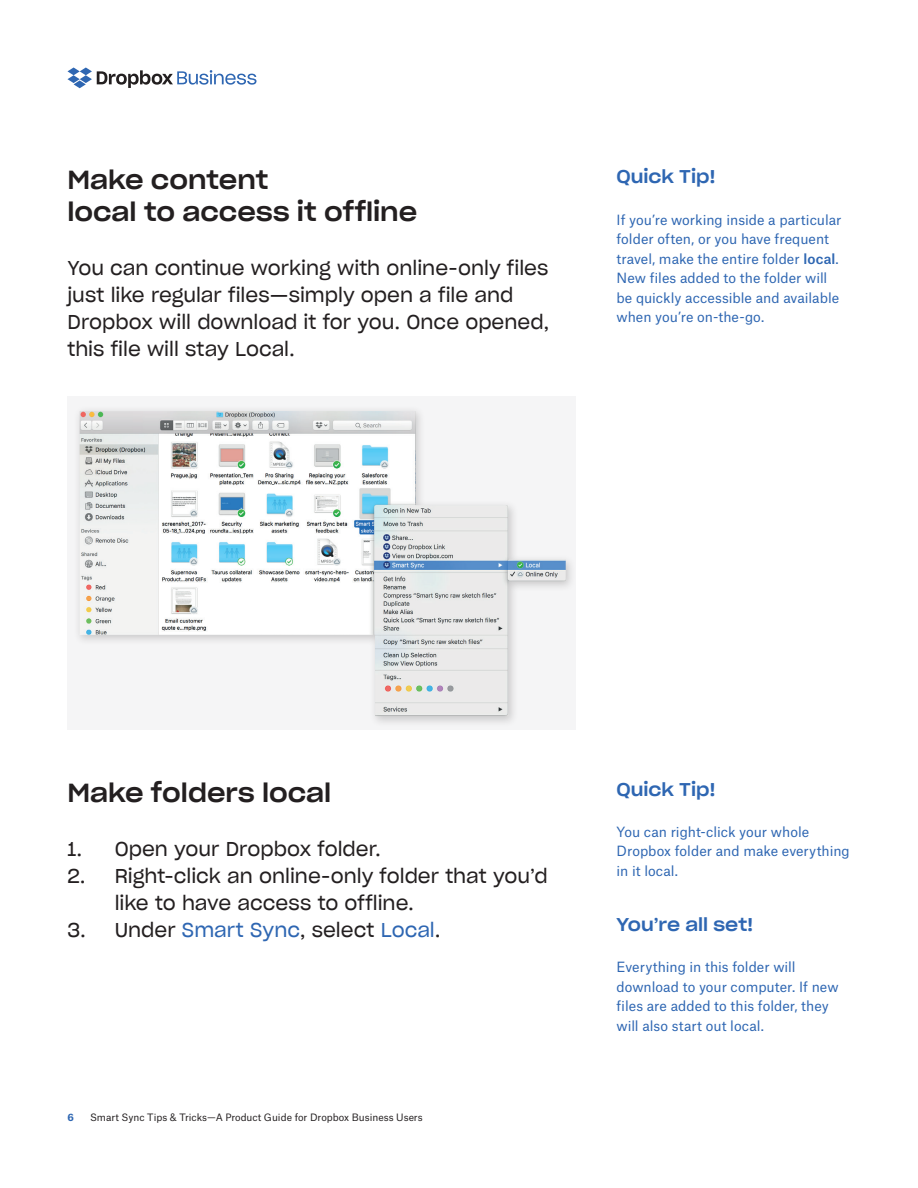
<style>
.page{position:relative;width:918px;height:1188px;background:#fff}
.page>*{position:absolute;margin:0;border:0;box-sizing:border-box;transform-origin:0 0}
.t1{font:25.5px/31.5px "Sharp Grotesk Medium 22";color:#231f20}
.t2{font:19.5px/27px "Sharp Grotesk Book 20";color:#231f20}
.t3{font:18px "Sharp Grotesk Medium 22";color:#2e66b2}
.t4{font:13.5px/19.5px "Atlas Grotesk";color:#2e66b2}
.t5{font:9.75px "Atlas Grotesk";color:#231f20}
.t6{font:700 9.75px "Atlas Grotesk";color:#2e66b2}
.s1{font-weight:500}
.s2{color:#2e66b2}
</style>
<div class="page">
<svg style="left:67px;top:68px;width:189px;height:20px"></svg>
<div style="left:68px;top:396px;width:508px;height:333px;background:#f5f5f6"></div>
<div style="left:73px;top:405px;width:503px;height:322px;background:#231f20;opacity:.21"></div>
<img style="left:80px;top:411px;width:486px;height:305px">
<h1 class="t1" style="left:68px;top:162px;width:351px">Make content<br>local to access it offline</h1>
<h2 class="t2" style="left:68px;top:253px;width:483px">You can continue working with online-only files just like regular files—simply open a file and Dropbox will download it for you. Once opened, this file will stay Local.</h2>
<h3 class="t3" style="left:616px;top:161px;width:101px">Quick Tip!</h3>
<p class="t4" style="left:616px;top:208px;width:227px">If you’re working inside a particular folder often, or you have frequent travel, make the entire folder <span class="s1">local</span>.<br>New files added to the folder will be quickly accessible and available when you’re on-the-go.</p>
<h1 class="t1" style="left:68px;top:775px;width:265px">Make folders local</h1>
<h2 class="t2" style="left:68px;top:834px;width:315px">1. Open your Dropbox folder.</h2>
<h2 class="t2" style="left:115px;top:861px;width:434px;text-indent:-47px">2. Right-click an online-only folder that you’d like to have access to offline.</h2>
<h2 class="t2" style="left:68px;top:915px;width:375px">3. Under <span class="s2">Smart Sync</span>, select <span class="s2">Local</span>.</h2>
<p class="t6" style="left:68px;top:1109px;width:8px">6</p>
<p class="t5" style="left:90px;top:1109px;width:334px">Smart Sync Tips &amp; Tricks—A Product Guide for Dropbox Business Users</p>
<h3 class="t3" style="left:616px;top:774px;width:101px">Quick Tip!</h3>
<p class="t4" style="left:616px;top:821px;width:235px">You can right-click your whole<br>Dropbox folder and make everything in it local.</p>
<h3 class="t3" style="left:616px;top:909px;width:138px">You’re all set!</h3>
<p class="t4" style="left:616px;top:956px;width:224px">Everything in this folder will download to your computer. If new files are added to this folder, they will also start out local.</p>
</div>
